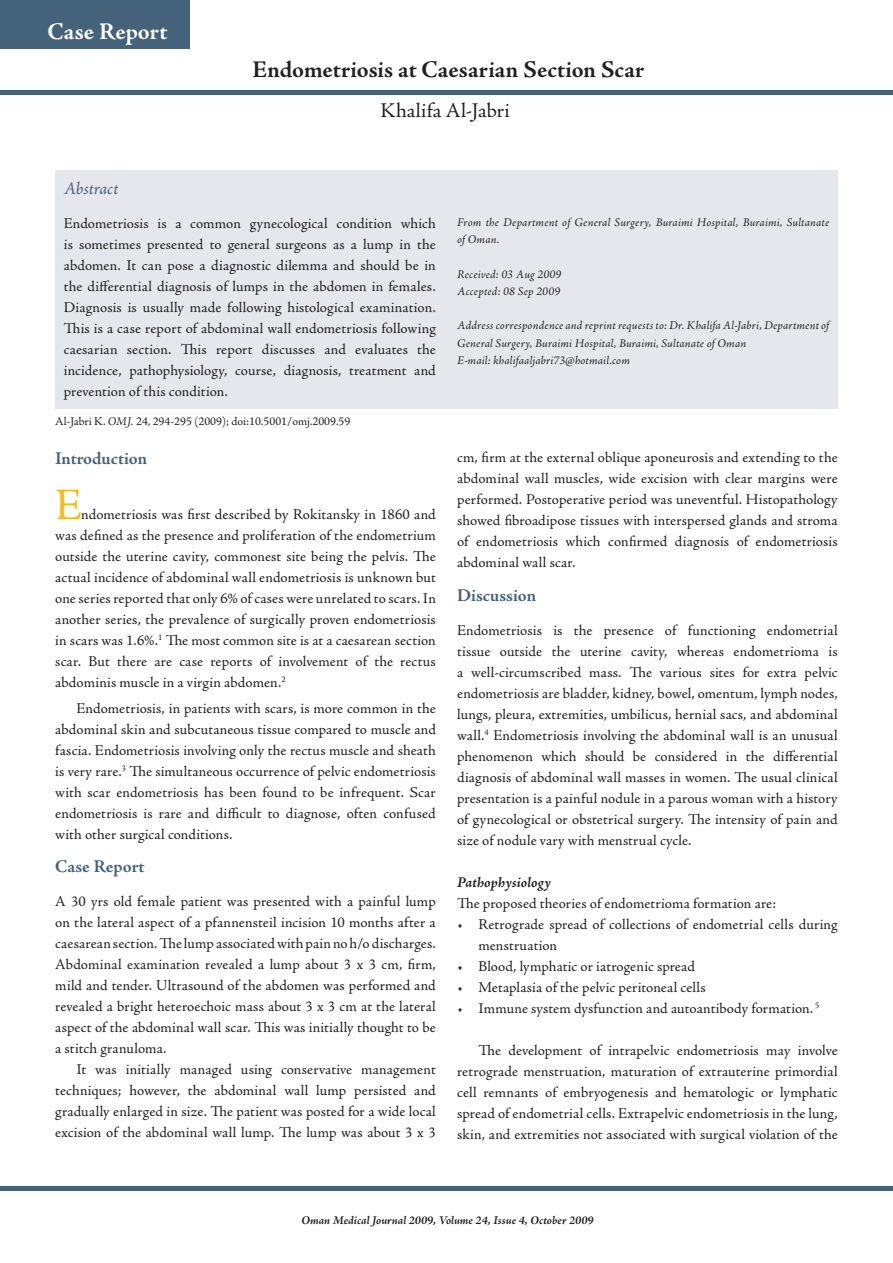
<style>
.page{position:relative;width:893px;height:1263px;background:#fff}
.page>*{position:absolute;margin:0;border:0;box-sizing:border-box;transform-origin:0 0}
.t1{font:45px "Adobe Jenson Pro";color:#fcb814}
.t2{font:700 24px "Adobe Jenson Pro";letter-spacing:.005em;color:#231f20}
.t3{font:700 24px "Adobe Jenson Pro";color:#fff}
.t4{font:21px "Adobe Jenson Pro";letter-spacing:.01em;color:#231f20}
._2{font:700 18px "Adobe Jenson Pro";color:#44637a}
._2-2{font:italic 18px "Adobe Jenson Pro";letter-spacing:-.005em;color:#44637a}
.Normal__Web__Normal{font:15px/21px "Adobe Jenson Pro";letter-spacing:.01em;color:#231f20;text-align:justify}
.t5{font:italic 700 15px "Adobe Jenson Pro";letter-spacing:.01em;color:#231f20}
.t6{font:italic 12px/17.2px "Adobe Jenson Pro";letter-spacing:.015em;color:#231f20}
.t7{font:12px "Adobe Jenson Pro";color:#231f20}
.t8{font:italic 700 12px "Adobe Jenson Pro";color:#231f20}
.s1{font-style:italic}
</style>
<div class="page">
<hr style="left:0;top:90px;width:893px;height:4px;background:#44637a">
<div style="left:0;top:1186px;width:893px;height:5px;background:#44637a"></div>
<div style="left:55px;top:170px;width:783px;height:239px;background:#e6e7ec"></div>
<div style="left:0;top:0;width:190px;height:49px;background:#44637a"></div>
<p class="t3" style="left:48px;top:17px;width:121px">Case Report</p>
<p class="t2" style="left:253px;top:56px;width:393px">Endometriosis at Caesarian Section Scar</p>
<p class="t4" style="left:380px;top:99px;width:131px">Khalifa Al-Jabri</p>
<p class="_2-2" style="left:64px;top:179px;width:56px">Abstract</p>
<p class="Normal__Web__Normal" style="left:64px;top:213px;width:374px">Endometriosis is a common gynecological condition which is sometimes presented to general surgeons as a lump in the abdomen. It can pose a diagnostic dilemma and should be in the differential diagnosis of lumps in the abdomen in females.<br>Diagnosis is usually made following histological examination.<br>This is a case report of abdominal wall endometriosis following caesarian section. This report discusses and evaluates the incidence, pathophysiology, course, diagnosis, treatment and prevention of this condition.</p>
<p class="t6" style="left:457px;top:214px;width:374px">From the Department of General Surgery, Buraimi Hospital, Buraimi, Sultanate of Oman.</p>
<p class="t6" style="left:457px;top:266px;width:106px">Received: 03 Aug 2009</p>
<p class="t6" style="left:457px;top:283px;width:105px">Accepted: 08 Sep 2009</p>
<p class="t6" style="left:457px;top:318px;width:374px">Address correspondence and reprint requests to: Dr. Khalifa Al-Jabri, Department of<br>General Surgery, Buraimi Hospital, Buraimi, Sultanate of Oman</p>
<p class="t6" style="left:457px;top:352px;width:174px">E-mail: khalifaaljabri73@hotmail.com</p>
<p class="t7" style="left:55px;top:415px;width:297px">Al-Jabri K. <span class="s1">OMJ.</span> 24, 294-295 (2009); doi:10.5001/omj.2009.59</p>
<p class="_2" style="left:55px;top:448px;width:93px">Introduction</p>
<p class="t1" style="left:55px;top:480px;width:28px">E</p>
<p class="Normal__Web__Normal" style="left:55px;top:504px;width:382px;text-indent:26px">ndometriosis was first described by Rokitansky in 1860 and was defined as the presence and proliferation of the endometrium outside the uterine cavity, commonest site being the pelvis. The actual incidence of abdominal wall endometriosis is unknown but one series reported that only 6% of cases were unrelated to scars. In another series, the prevalence of surgically proven endometriosis in scars was 1.6%.<sup>1</sup> The most common site is at a caesarean section scar. But there are case reports of involvement of the rectus abdominis muscle in a virgin abdomen.<sup>2</sup></p>
<p class="Normal__Web__Normal" style="left:55px;top:698px;width:382px;text-indent:21px">Endometriosis, in patients with scars, is more common in the abdominal skin and subcutaneous tissue compared to muscle and fascia. Endometriosis involving only the rectus muscle and sheath is very rare.<sup>3</sup> The simultaneous occurrence of pelvic endometriosis with scar endometriosis has been found to be infrequent. Scar endometriosis is rare and difficult to diagnose, often confused with other surgical conditions.</p>
<p class="_2" style="left:55px;top:856px;width:91px">Case Report</p>
<p class="Normal__Web__Normal" style="left:55px;top:891px;width:382px">A 30 yrs old female patient was presented with a painful lump on the lateral aspect of a pfannensteil incision 10 months after a caesarean section. The lump associated with pain no h/o discharges.<br>Abdominal examination revealed a lump about 3 x 3 cm, firm, mild and tender. Ultrasound of the abdomen was performed and revealed a bright heteroechoic mass about 3 x 3 cm at the lateral aspect of the abdominal wall scar. This was initially thought to be a stitch granuloma.</p>
<p class="Normal__Web__Normal" style="left:55px;top:1059px;width:382px;text-indent:21px">It was initially managed using conservative management techniques; however, the abdominal wall lump persisted and gradually enlarged in size. The patient was posted for a wide local excision of the abdominal wall lump. The lump was about 3 x 3</p>
<p class="Normal__Web__Normal" style="left:457px;top:447px;width:382px">cm, firm at the external oblique aponeurosis and extending to the abdominal wall muscles, wide excision with clear margins were performed. Postoperative period was uneventful. Histopathology showed fibroadipose tissues with interspersed glands and stroma of endometriosis which confirmed diagnosis of endometriosis abdominal wall scar.</p>
<p class="_2" style="left:457px;top:585px;width:80px">Discussion</p>
<p class="Normal__Web__Normal" style="left:457px;top:620px;width:382px">Endometriosis is the presence of functioning endometrial tissue outside the uterine cavity, whereas endometrioma is a well-circumscribed mass. The various sites for extra pelvic endometriosis are bladder, kidney, bowel, omentum, lymph nodes, lungs, pleura, extremities, umbilicus, hernial sacs, and abdominal wall.<sup>4</sup> Endometriosis involving the abdominal wall is an unusual phenomenon which should be considered in the differential diagnosis of abdominal wall masses in women. The usual clinical presentation is a painful nodule in a parous woman with a history of gynecological or obstetrical surgery. The intensity of pain and size of nodule vary with menstrual cycle.</p>
<p class="t5" style="left:457px;top:873px;width:95px">Pathophysiology</p>
<p class="Normal__Web__Normal" style="left:457px;top:893px;width:321px">The proposed theories of endometrioma formation are:</p>
<p class="Normal__Web__Normal" style="left:478px;top:914px;width:361px;text-indent:-21px">• Retrograde spread of collections of endometrial cells during menstruation</p>
<p class="Normal__Web__Normal" style="left:457px;top:956px;width:239px">• Blood, lymphatic or iatrogenic spread</p>
<p class="Normal__Web__Normal" style="left:457px;top:977px;width:250px">• Metaplasia of the pelvic peritoneal cells</p>
<p class="Normal__Web__Normal" style="left:457px;top:998px;width:364px">• Immune system dysfunction and autoantibody formation. <sup>5</sup></p>
<p class="Normal__Web__Normal" style="left:457px;top:1040px;width:382px;text-indent:21px">The development of intrapelvic endometriosis may involve retrograde menstruation, maturation of extrauterine primordial cell remnants of embryogenesis and hematologic or lymphatic spread of endometrial cells. Extrapelvic endometriosis in the lung, skin, and extremities not associated with surgical violation of the</p>
<p class="t8" style="left:301px;top:1214px;width:294px">Oman Medical Journal 2009, Volume 24, Issue 4, October 2009</p>
</div>
